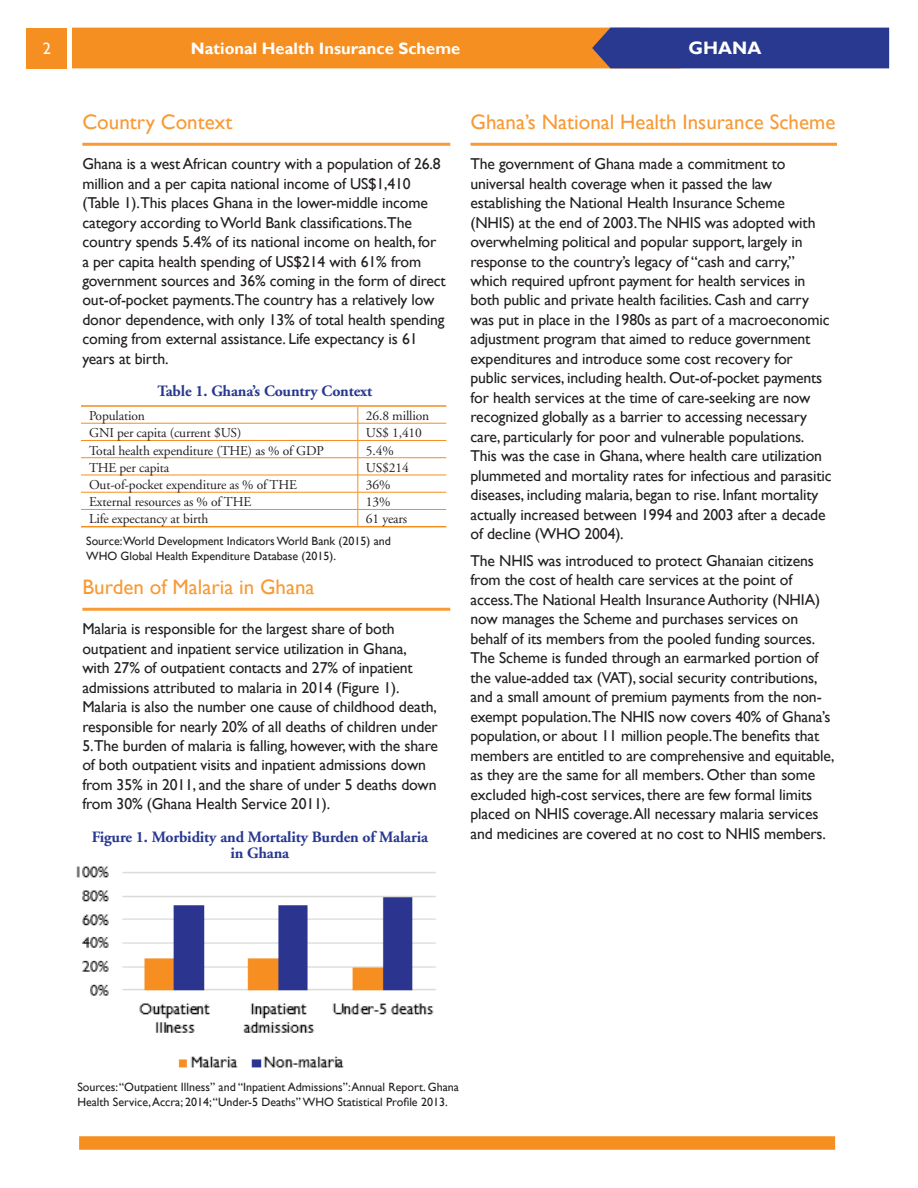
<style>
.page{position:relative;width:918px;height:1188px;background:#fff}
.page>*{position:absolute;margin:0;border:0;box-sizing:border-box;transform-origin:0 0}
.t1{font:21px "Gill Sans";color:#f89a35}
.t2{font:700 18px "Gill Sans";color:#fff}
.t3{font:700 16.5px "Gill Sans";color:#fff}
.t4{font:16.5px "Gill Sans";color:#fff}
.t5{font:15.75px/19.5px "Gill Sans";letter-spacing:-.01em;color:#231f20}
.t6{font:700 15.75px/15.8px "Adobe Garamond";letter-spacing:-.01em;color:#283890;text-align:center}
.t7{font:13.5px "Adobe Garamond";letter-spacing:-.01em;color:#231f20}
.t8{font:12px/15px "Gill Sans";color:#231f20}
</style>
<div class="page">
<svg style="left:72px;top:28px;width:817px;height:40px;background:#ad7047"></svg>
<div style="left:26px;top:28px;width:41px;height:41px;background:#f68f21"></div>
<div style="left:79px;top:1136px;width:756px;height:14px;background:#f68f21"></div>
<hr style="left:471px;top:143px;width:366px;height:3px;background:#f89a35">
<hr style="left:82px;top:143px;width:368px;height:3px;background:#f89a35">
<hr style="left:82px;top:608px;width:368px;height:3px;background:#f89a35">
<img style="left:76px;top:866px;width:360px;height:202px">
<hr style="left:81px;top:405px;width:277px;height:2px;background:#f68e1e">
<hr style="left:358px;top:405px;width:88px;height:2px;background:#f68e1e">
<hr style="left:81px;top:526px;width:277px;height:1px;background:#f68e1e">
<hr style="left:358px;top:526px;width:88px;height:1px;background:#f68e1e">
<hr style="left:81px;top:423px;width:277px;height:1px;background:#f68e1e">
<hr style="left:358px;top:423px;width:88px;height:1px;background:#f68e1e">
<hr style="left:81px;top:440px;width:277px;height:1px;background:#f68e1e">
<hr style="left:358px;top:440px;width:88px;height:1px;background:#f68e1e">
<hr style="left:81px;top:457px;width:277px;height:1px;background:#f68e1e">
<hr style="left:358px;top:457px;width:88px;height:1px;background:#f68e1e">
<hr style="left:81px;top:475px;width:277px;height:1px;background:#f68e1e">
<hr style="left:358px;top:475px;width:88px;height:1px;background:#f68e1e">
<hr style="left:81px;top:492px;width:277px;height:1px;background:#f68e1e">
<hr style="left:358px;top:492px;width:88px;height:1px;background:#f68e1e">
<hr style="left:81px;top:509px;width:277px;height:1px;background:#f68e1e">
<hr style="left:358px;top:509px;width:88px;height:1px;background:#f68e1e">
<svg style="left:358px;top:407px;width:1px;height:119px"></svg>
<p class="t4" style="left:43px;top:39px;width:10px">2</p>
<p class="t3" style="left:191px;top:38px;width:271px">National Health Insurance Scheme</p>
<p class="t2" style="left:689px;top:37px;width:74px">GHANA</p>
<h1 class="t1" style="left:82px;top:110px;width:151px">Country Context</h1>
<p class="t5" style="left:82px;top:154px;width:365px">Ghana is a west African country with a population of 26.8 million and a per capita national income of US$1,410 (Table 1).This places Ghana in the lower-middle income category according to World Bank classifications.The country spends 5.4% of its national income on health, for a per capita health spending of US$214 with 61% from government sources and 36% coming in the form of direct out-of-pocket payments.The country has a relatively low donor dependence, with only 13% of total health spending coming from external assistance. Life expectancy is 61 years at birth.</p>
<p class="t6" style="left:158px;top:383px;width:216px">Table 1. Ghana’s Country Context</p>
<p class="t7" style="left:89px;top:409px;width:57px">Population</p>
<p class="t7" style="left:366px;top:409px;width:65px">26.8 million</p>
<p class="t7" style="left:89px;top:426px;width:154px">GNI per capita (current $US)</p>
<p class="t7" style="left:366px;top:426px;width:58px">US$ 1,410</p>
<p class="t7" style="left:89px;top:443px;width:236px">Total health expenditure (THE) as % of GDP</p>
<p class="t7" style="left:366px;top:443px;width:29px">5.4%</p>
<p class="t7" style="left:89px;top:460px;width:82px">THE per capita</p>
<p class="t7" style="left:366px;top:460px;width:44px">US$214</p>
<p class="t7" style="left:89px;top:478px;width:209px">Out-of-pocket expenditure as % of THE</p>
<p class="t7" style="left:366px;top:478px;width:26px">36%</p>
<p class="t7" style="left:89px;top:495px;width:164px">External resources as % of THE</p>
<p class="t7" style="left:366px;top:495px;width:26px">13%</p>
<p class="t7" style="left:89px;top:512px;width:121px">Life expectancy at birth</p>
<p class="t7" style="left:366px;top:512px;width:43px">61 years</p>
<p class="t8" style="left:86px;top:534px;width:306px">Source:World Development Indicators World Bank (2015) and<br>WHO Global Health Expenditure Database (2015).</p>
<h1 class="t1" style="left:82px;top:575px;width:234px">Burden of Malaria in Ghana</h1>
<p class="t5" style="left:82px;top:619px;width:357px">Malaria is responsible for the largest share of both outpatient and inpatient service utilization in Ghana, with 27% of outpatient contacts and 27% of inpatient admissions attributed to malaria in 2014 (Figure 1).<br>Malaria is also the number one cause of childhood death, responsible for nearly 20% of all deaths of children under 5.The burden of malaria is falling, however, with the share of both outpatient visits and inpatient admissions down from 35% in 2011, and the share of under 5 deaths down from 30% (Ghana Health Service 2011).</p>
<p class="t6" style="left:92px;top:829px;width:338px">Figure 1. Morbidity and Mortality Burden of Malaria in Ghana</p>
<h1 class="t1" style="left:471px;top:110px;width:366px">Ghana’s National Health Insurance Scheme</h1>
<p class="t5" style="left:471px;top:154px;width:363px">The government of Ghana made a commitment to universal health coverage when it passed the law establishing the National Health Insurance Scheme (NHIS) at the end of 2003.The NHIS was adopted with overwhelming political and popular support, largely in response to the country’s legacy of “cash and carry,” which required upfront payment for health services in both public and private health facilities. Cash and carry was put in place in the 1980s as part of a macroeconomic adjustment program that aimed to reduce government expenditures and introduce some cost recovery for public services, including health. Out-of-pocket payments for health services at the time of care-seeking are now recognized globally as a barrier to accessing necessary care, particularly for poor and vulnerable populations.<br>This was the case in Ghana, where health care utilization plummeted and mortality rates for infectious and parasitic diseases, including malaria, began to rise. Infant mortality actually increased between 1994 and 2003 after a decade of decline (WHO 2004).</p>
<p class="t5" style="left:471px;top:551px;width:366px">The NHIS was introduced to protect Ghanaian citizens from the cost of health care services at the point of access.The National Health Insurance Authority (NHIA) now manages the Scheme and purchases services on behalf of its members from the pooled funding sources.<br>The Scheme is funded through an earmarked portion of the value-added tax (VAT), social security contributions, and a small amount of premium payments from the non&shy;exempt population.The NHIS now covers 40% of Ghana’s population, or about 11 million people.The benefits that members are entitled to are comprehensive and equitable, as they are the same for all members. Other than some excluded high-cost services, there are few formal limits placed on NHIS coverage.All necessary malaria services and medicines are covered at no cost to NHIS members.</p>
<p class="t8" style="left:77px;top:1079px;width:383px">Sources: “Outpatient Illness” and “Inpatient Admissions”: Annual Report. Ghana<br>Health Service, Accra; 2014; “Under-5 Deaths” WHO Statistical Profile 2013.</p>
</div>
